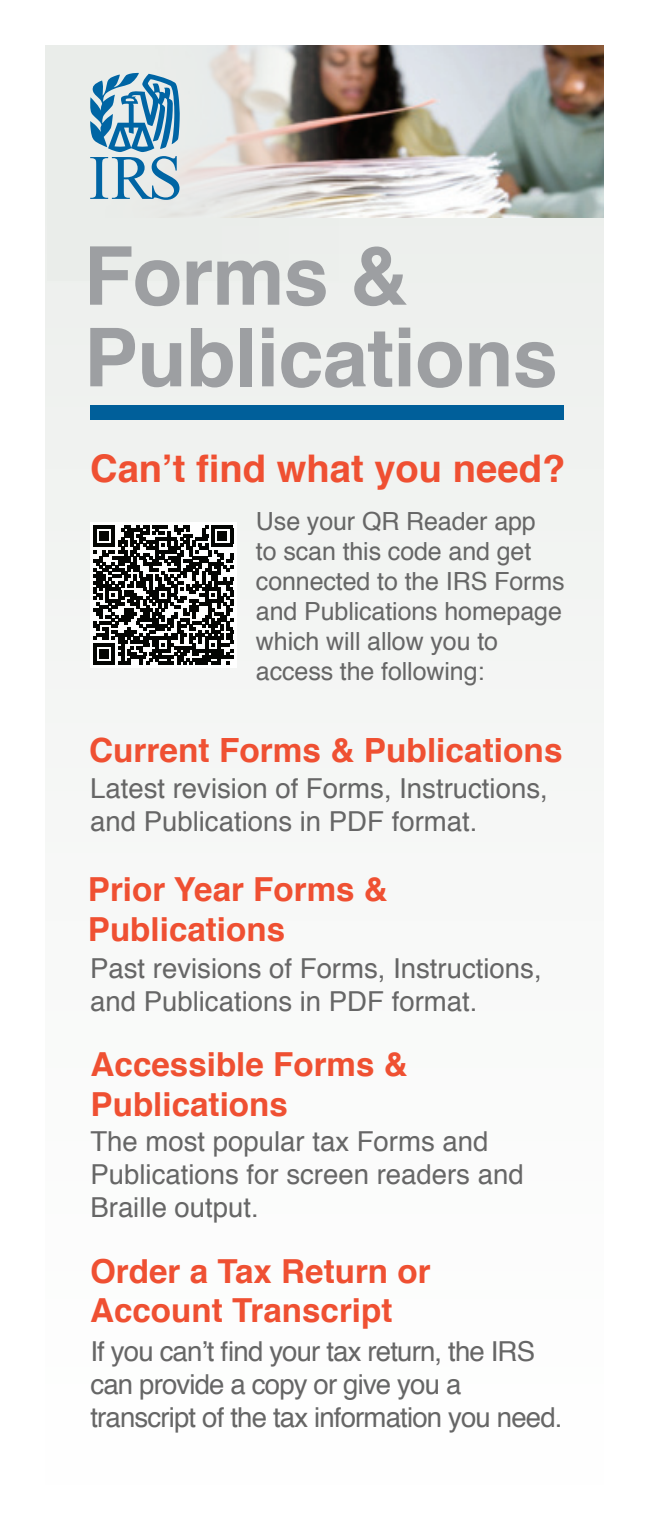
<style>
.page{position:relative;width:649px;height:1530px;background:#fff}
.page>*{position:absolute;margin:0;border:0;box-sizing:border-box;transform-origin:0 0}
.t1{font:700 81.25px/81.5px "Helvetica";letter-spacing:-.01em;color:#9d9fa2}
.t2{font:700 38px "Helvetica";color:#ef5032}
.t3{font:700 33.5px "Helvetica";color:#ef5032}
.t4{font:700 33px/39.8px "Helvetica";color:#ef5032}
.t5{font:27.5px/33px "Helvetica";color:#666}
.t6{font:27.5px/33px "Helvetica";letter-spacing:-.03em;color:#666}
.t7{font:25px/30px "Helvetica";letter-spacing:-.005em;color:#666}
</style>
<div class="page">
<div style="left:45px;top:45px;width:558px;height:1440px;background:#f7f8f7"></div>
<img style="left:338px;top:45px;width:265px;height:172px">
<div style="left:90px;top:405px;width:472px;height:15px;background:#005f9a"></div>
<svg style="left:47px;top:45px;width:291px;height:235px;fill:#eaedea"></svg>
<svg style="left:90px;top:73px;width:89px;height:127px"></svg>
<div style="left:90px;top:522px;width:146px;height:146px;background:#fff"></div>
<svg style="left:93px;top:525px;width:140px;height:140px"></svg>
<hr style="left:211px;top:525px;width:22px;height:3px;background:#040503">
<h1 class="t1" style="left:84px;top:236px;width:475px">Forms &amp;<br>Publications</h1>
<h2 class="t2" style="left:90px;top:438px;width:476px">Can’t find what you need?</h2>
<p class="t7" style="left:256px;top:507px;width:310px">Use your QR Reader app<br>to scan this code and get connected to the IRS Forms and Publications homepage which will allow you to access the following:</p>
<p class="t3" style="left:89px;top:723px;width:474px">Current Forms &amp; Publications</p>
<p class="t5" style="left:90px;top:773px;width:458px">Latest revision of Forms, Instructions, and Publications in PDF format.</p>
<p class="t4" style="left:88px;top:870px;width:301px">Prior Year Forms &amp;<br>Publications</p>
<p class="t5" style="left:90px;top:953px;width:452px">Past revisions of Forms, Instructions, and Publications in PDF format.</p>
<p class="t4" style="left:90px;top:1045px;width:318px">Accessible Forms &amp;<br>Publications</p>
<p class="t5" style="left:90px;top:1126px;width:434px">The most popular tax Forms and<br>Publications for screen readers and<br>Braille output.</p>
<p class="t4" style="left:90px;top:1251px;width:341px">Order a Tax Return or<br>Account Transcript</p>
<p class="t6" style="left:90px;top:1335px;width:473px">If you can’t find your tax return, the IRS can provide a copy or give you a transcript of the tax information you need.</p>
</div>
